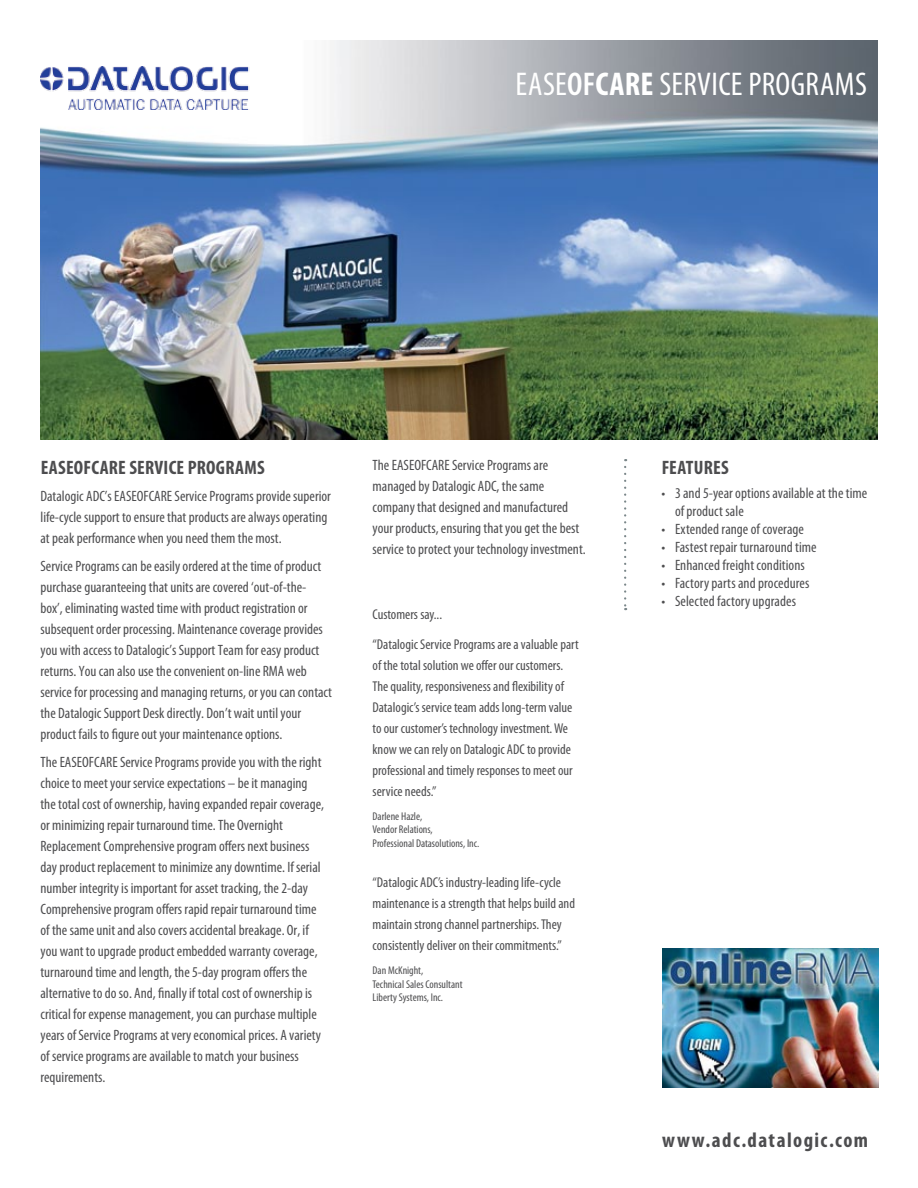
<style>
.page{position:relative;width:918px;height:1188px;background:#fff}
.page>*{position:absolute;margin:0;border:0;box-sizing:border-box;transform-origin:0 0}
.t1{font:condensed 33px "Myriad Pro";letter-spacing:.01em;color:#fff}
.t2{font:700 condensed 21px "Myriad Pro";letter-spacing:.07em;color:#4d4d4f}
.t3{font:700 condensed 19.5px "Myriad Pro";letter-spacing:.01em;color:#4d4d4f}
.t4{font:condensed 15px/21px "Myriad Pro";color:#4d4d4f}
.t5{font:condensed 14.25px/21px "Myriad Pro";color:#4d4d4f}
.t6{font:condensed 11.25px/13.5px "Myriad Pro";color:#4d4d4f}
.s1{font-weight:600}
.s2{font-weight:700}
</style>
<div class="page">
<img style="left:40px;top:40px;width:838px;height:400px">
<img style="left:40px;top:66px;width:220px;height:43px">
<svg style="left:624px;top:467px;width:2px;height:143px"></svg>
<img style="left:663px;top:949px;width:216px;height:138px">
<h1 class="t1" style="left:516px;top:64px;width:353px">EASE<span class="s1">OF</span><span class="s2">CARE</span> SERVICE PROGRAMS</h1>
<h3 class="t3" style="left:41px;top:455px;width:225px">EASEOFCARE SERVICE PROGRAMS</h3>
<p class="t4" style="left:40px;top:486px;width:292px">Datalogic ADC’s EASEOFCARE Service Programs provide superior life-cycle support to ensure that products are always operating at peak performance when you need them the most.</p>
<p class="t4" style="left:40px;top:555px;width:293px">Service Programs can be easily ordered at the time of product purchase guaranteeing that units are covered ‘out-of-the&shy;box’, eliminating wasted time with product registration or subsequent order processing. Maintenance coverage provides you with access to Datalogic’s Support Team for easy product returns. You can also use the convenient on-line RMA web service for processing and managing returns, or you can contact the Datalogic Support Desk directly. Don’t wait until your product fails to figure out your maintenance options.</p>
<p class="t4" style="left:40px;top:751px;width:285px">The EASEOFCARE Service Programs provide you with the right choice to meet your service expectations – be it managing the total cost of ownership, having expanded repair coverage, or minimizing repair turnaround time. The Overnight Replacement Comprehensive program offers next business day product replacement to minimize any downtime. If serial number integrity is important for asset tracking, the 2-day Comprehensive program offers rapid repair turnaround time of the same unit and also covers accidental breakage. Or, if you want to upgrade product embedded warranty coverage, turnaround time and length, the 5-day program offers the alternative to do so. And, finally if total cost of ownership is critical for expense management, you can purchase multiple years of Service Programs at very economical prices. A variety of service programs are available to match your business requirements.</p>
<p class="t4" style="left:373px;top:455px;width:215px">The EASEOFCARE Service Programs are managed by Datalogic ADC, the same company that designed and manufactured your products, ensuring that you get the best service to protect your technology investment.</p>
<h3 class="t3" style="left:662px;top:455px;width:51px">FEATURES</h3>
<p class="t4" style="left:675px;top:484px;width:194px;line-height:18px;text-indent:-14px">• 3 and 5-year options available at the time of product sale</p>
<p class="t4" style="left:662px;top:519px;width:144px">• Extended range of coverage</p>
<p class="t4" style="left:662px;top:537px;width:157px">• Fastest repair turnaround time</p>
<p class="t4" style="left:662px;top:555px;width:145px">• Enhanced freight conditions</p>
<p class="t4" style="left:662px;top:573px;width:150px">• Factory parts and procedures</p>
<p class="t4" style="left:662px;top:591px;width:136px">• Selected factory upgrades</p>
<p class="t5" style="left:373px;top:599px;width:208px;line-height:30px">Customers say...<br>“Datalogic Service Programs are a valuable part</p>
<p class="t5" style="left:373px;top:655px;width:202px">of the total solution we offer our customers.<br>The quality, responsiveness and flexibility of Datalogic’s service team adds long-term value to our customer’s technology investment. We know we can rely on Datalogic ADC to provide professional and timely responses to meet our service needs.”</p>
<p class="t6" style="left:373px;top:809px;width:108px">Darlene Hazle,<br>Vendor Relations,<br>Professional Datasolutions, Inc.</p>
<p class="t5" style="left:373px;top:872px;width:204px">“Datalogic ADC’s industry-leading life-cycle maintenance is a strength that helps build and maintain strong channel partnerships. They consistently deliver on their commitments.”</p>
<p class="t6" style="left:373px;top:964px;width:91px">Dan McKnight,<br>Technical Sales Consultant<br>Liberty Systems, Inc.</p>
<h2 class="t2" style="left:662px;top:1127px;width:208px">WWW.ADC.DATALOGIC.COM</h2>
</div>
